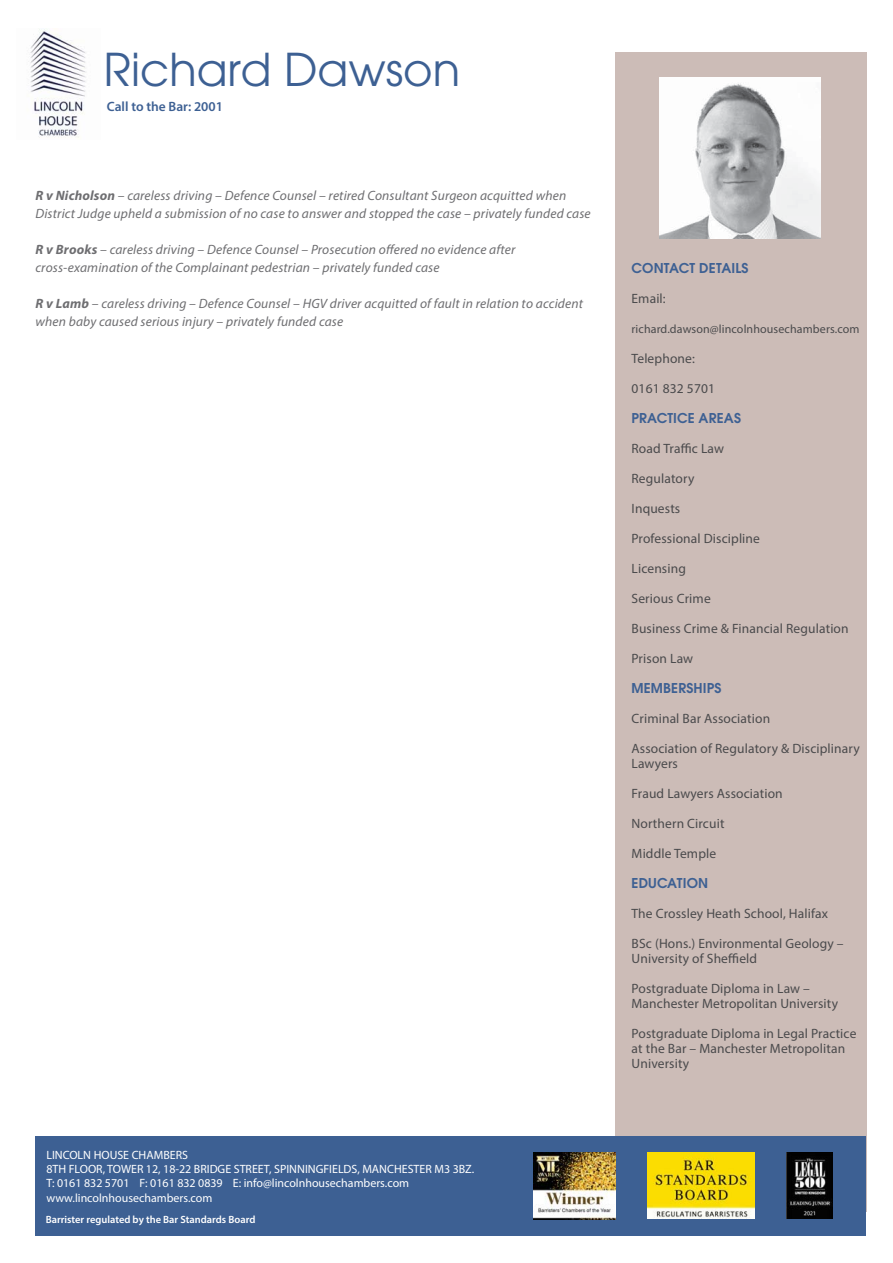
<style>
.page{position:relative;width:893px;height:1263px;background:#fff}
.page>*{position:absolute;margin:0;border:0;box-sizing:border-box;transform-origin:0 0}
.t1{font:45px "Avant Garde";color:#3d6093}
.t2{font:13.5px/15px "Myriad Pro";letter-spacing:.01em;color:#4a4a4c}
.t3{font:italic 13.5px/18px "Myriad Pro";letter-spacing:.01em;color:#6e6e71}
.t4{font:600 13.5px "Avant Garde";letter-spacing:.01em;color:#3d6093}
.t5{font:600 13.5px "Myriad Pro";color:#3d6093}
.t6{font:12px/14.4px "Myriad Pro";color:#fff}
.t7{font:12px "Myriad Pro";letter-spacing:.01em;color:#4a4a4c}
.t8{font:600 10.5px "Myriad Pro";color:#fff}
.s1{font-weight:700}
</style>
<div class="page">
<img style="left:28px;top:29px;width:58px;height:109px">
<div style="left:615px;top:52px;width:252px;height:1159px;background:#ccbcb7"></div>
<div style="left:35px;top:1136px;width:831px;height:99px;background:#3d6093"></div>
<img style="left:660px;top:78px;width:161px;height:161px">
<img style="left:647px;top:1152px;width:107px;height:67px">
<img style="left:533px;top:1152px;width:82px;height:68px">
<img style="left:786px;top:1152px;width:46px;height:67px">
<p class="t1" style="left:104px;top:44px;width:358px">Richard Dawson</p>
<p class="t5" style="left:107px;top:102px;width:118px">Call to the Bar: 2001</p>
<p class="t3" style="left:35px;top:187px;width:557px"><span class="s1">R v Nicholson</span> – careless driving – Defence Counsel – retired Consultant Surgeon acquitted when<br>District Judge upheld a submission of no case to answer and stopped the case – privately funded case</p>
<p class="t3" style="left:35px;top:241px;width:482px"><span class="s1">R v Brooks</span> – careless driving – Defence Counsel – Prosecution offered no evidence after cross-examination of the Complainant pedestrian – privately funded case</p>
<p class="t3" style="left:35px;top:295px;width:549px"><span class="s1">R v Lamb</span> – careless driving – Defence Counsel – HGV driver acquitted of fault in relation to accident when baby caused serious injury – privately funded case</p>
<p class="t6" style="left:46px;top:1148px;width:429px">LINCOLN HOUSE CHAMBERS<br>8TH FLOOR, TOWER 12, 18-22 BRIDGE STREET, SPINNINGFIELDS, MANCHESTER M3 3BZ.<br>T: 0161 832 5701 F: 0161 832 0839 E: info@lincolnhousechambers.com www.lincolnhousechambers.com</p>
<p class="t8" style="left:46px;top:1215px;width:211px">Barrister regulated by the Bar Standards Board</p>
<p class="t4" style="left:631px;top:263px;width:119px">CONTACT DETAILS</p>
<p class="t2" style="left:631px;top:292px;width:36px">Email:</p>
<p class="t7" style="left:631px;top:324px;width:230px">richard.dawson@lincolnhousechambers.com</p>
<p class="t2" style="left:631px;top:352px;width:65px">Telephone:</p>
<p class="t2" style="left:631px;top:382px;width:85px">0161 832 5701</p>
<p class="t4" style="left:631px;top:413px;width:111px">PRACTICE AREAS</p>
<p class="t2" style="left:631px;top:442px;width:94px">Road Traffic Law</p>
<p class="t2" style="left:631px;top:472px;width:64px">Regulatory</p>
<p class="t2" style="left:631px;top:502px;width:50px">Inquests</p>
<p class="t2" style="left:631px;top:532px;width:130px">Professional Discipline</p>
<p class="t2" style="left:631px;top:562px;width:56px">Licensing</p>
<p class="t2" style="left:631px;top:592px;width:81px">Serious Crime</p>
<p class="t2" style="left:631px;top:622px;width:219px">Business Crime &amp; Financial Regulation</p>
<p class="t2" style="left:631px;top:652px;width:63px">Prison Law</p>
<p class="t4" style="left:631px;top:683px;width:91px">MEMBERSHIPS</p>
<p class="t2" style="left:631px;top:712px;width:140px">Criminal Bar Association</p>
<p class="t2" style="left:631px;top:742px;width:230px">Association of Regulatory &amp; Disciplinary<br>Lawyers</p>
<p class="t2" style="left:631px;top:787px;width:153px">Fraud Lawyers Association</p>
<p class="t2" style="left:631px;top:817px;width:94px">Northern Circuit</p>
<p class="t2" style="left:631px;top:847px;width:86px">Middle Temple</p>
<p class="t4" style="left:631px;top:878px;width:78px">EDUCATION</p>
<p class="t2" style="left:631px;top:907px;width:198px">The Crossley Heath School, Halifax</p>
<p class="t2" style="left:631px;top:937px;width:214px">BSc (Hons.) Environmental Geology –<br>University of Sheffield</p>
<p class="t2" style="left:631px;top:982px;width:208px">Postgraduate Diploma in Law –<br>Manchester Metropolitan University</p>
<p class="t2" style="left:631px;top:1027px;width:226px">Postgraduate Diploma in Legal Practice at the Bar – Manchester Metropolitan<br>University</p>
</div>
